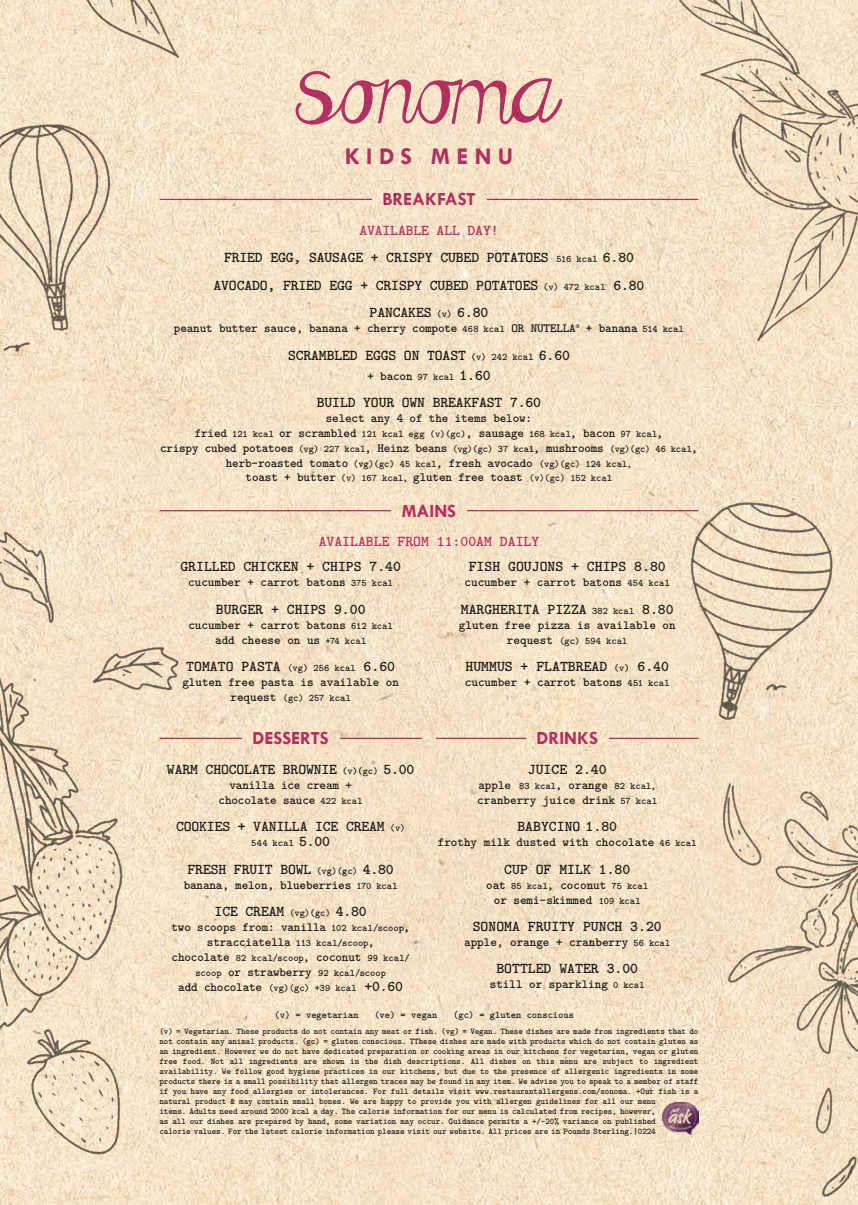
<style>
.page{position:relative;width:858px;height:1205px;background:#fff}
.page>*{position:absolute;margin:0;border:0;box-sizing:border-box;transform-origin:0 0}
.t1{font:700 24.25px "Tw Cen";letter-spacing:.265em;color:#b9377a}
.t2{font:700 18.75px "Tw Cen";color:#b9377a}
.t3{font:700 15px/27.4px "LM Mono Lt 10";letter-spacing:-.01em;color:#1d1d1b;text-align:center}
.t4{font:700 15px "LM Mono Lt 10";color:#b9377a}
.t5{font:700 12.5px/15px "LM Mono Lt 10";letter-spacing:-.01em;color:#1d1d1b;text-align:center}
.t6{font:700 10px/15px "LM Mono Lt 10";color:#1d1d1b;text-align:center}
.t7{font:700 8.75px/10px "LM Mono Lt 10";letter-spacing:-.015em;color:#1d1d1b}
.s1{color:#b9377a}
.s2{font-size:10px}
.s3{font-size:15px}
.s4{font-size:12.5px}
</style>
<div class="page">
<img style="left:0;top:0;width:857px;height:1205px">
<h1 class="t1" style="left:344px;top:141px;width:170px">KIDS MENU</h1>
<h2 class="t2" style="left:382px;top:188px;width:95px">BREAKFAST</h2>
<h3 class="t3" style="left:213px;top:216px;width:432px"><span class="s1">AVAILABLE ALL DAY!<br></span>FRIED EGG, SAUSAGE + CRISPY CUBED POTATOES <span class="s2">516 kcal</span> 6.80<br>AVOCADO, FRIED EGG + CRISPY CUBED POTATOES <span class="s2">(v) 472 kcal</span> 6.80<br>PANCAKES <span class="s2">(v)</span> 6.80</h3>
<h3 class="t5" style="left:174px;top:320px;width:511px">peanut butter sauce, banana + cherry compote <span class="s2">468 kcal</span> OR NUTELLA<sup>®</sup> + banana <span class="s2">514 kcal</span></h3>
<h3 class="t3" style="left:288px;top:340px;width:283px">SCRAMBLED EGGS ON TOAST <span class="s2">(v) 242 kcal</span> 6.60</h3>
<h3 class="t5" style="left:367px;top:368px;width:125px">+ bacon <span class="s2">97 kcal</span> <span class="s3">1.60</span></h3>
<h3 class="t3" style="left:317px;top:388px;width:226px">BUILD YOUR OWN BREAKFAST 7.60</h3>
<h3 class="t5" style="left:326px;top:410px;width:208px">select any 4 of the items below:</h3>
<p class="t6" style="left:195px;top:426px;width:470px"><span class="s4">fried</span> 121 kcal <span class="s4">or scrambled</span> 121 kcal egg (v)(gc)<span class="s4">, sausage</span> 168 kcal<span class="s4">, bacon</span> 97 kcal<span class="s4">,</span></p>
<h3 class="t5" style="left:160px;top:440px;width:539px">crispy cubed potatoes <span class="s2">(vg) 227 kcal</span>, Heinz beans <span class="s2">(vg)(gc) 37 kcal</span>, mushrooms <span class="s2">(vg)(gc) 46 kcal</span>, herb-roasted tomato <span class="s2">(vg)(gc) 45 kcal</span>, fresh avocado <span class="s2">(vg)(gc) 124 kcal,</span></h3>
<h3 class="t5" style="left:246px;top:469px;width:368px">toast + butter <span class="s2">(v) 167 kcal,</span> gluten free toast <span class="s2">(v)(gc) 152 kcal</span></h3>
<h2 class="t2" style="left:402px;top:499px;width:56px">MAINS</h2>
<h3 class="t4" style="left:318px;top:531px;width:222px">AVAILABLE FROM 11:00AM DAILY</h3>
<h3 class="t3" style="left:180px;top:552px;width:222px">GRILLED CHICKEN + CHIPS 7.40</h3>
<h3 class="t5" style="left:188px;top:574px;width:206px">cucumber + carrot batons <span class="s2">375 kcal</span></h3>
<h3 class="t3" style="left:216px;top:594px;width:151px">BURGER + CHIPS 9.00</h3>
<h3 class="t5" style="left:188px;top:617px;width:206px">cucumber + carrot batons <span class="s2">612 kcal </span>add cheese on us <span class="s2">+74 kcal</span></h3>
<h3 class="t3" style="left:186px;top:652px;width:210px">TOMATO PASTA <span class="s2">(vg) 256 kcal</span> 6.60</h3>
<h3 class="t5" style="left:182px;top:674px;width:218px">gluten free pasta is available on</h3>
<p class="t6" style="left:230px;top:690px;width:122px"><span class="s4">request</span> (gc) 257 kcal</p>
<h3 class="t3" style="left:468px;top:552px;width:198px">FISH GOUJONS + CHIPS 8.80</h3>
<h3 class="t5" style="left:464px;top:574px;width:207px">cucumber + carrot batons <span class="s2">454 kcal</span></h3>
<h3 class="t3" style="left:461px;top:594px;width:214px">MARGHERITA PIZZA <span class="s2">382 kcal</span> 8.80</h3>
<h3 class="t5" style="left:459px;top:617px;width:218px">gluten free pizza is available on</h3>
<p class="t6" style="left:507px;top:632px;width:122px"><span class="s4">request</span> (gc) 594 kcal</p>
<h3 class="t3" style="left:465px;top:652px;width:205px">HUMMUS + FLATBREAD <span class="s2">(v)</span> 6.40</h3>
<h3 class="t5" style="left:465px;top:674px;width:206px">cucumber + carrot batons <span class="s2">451 kcal</span></h3>
<h2 class="t2" style="left:252px;top:727px;width:78px">DESSERTS</h2>
<h2 class="t2" style="left:536px;top:727px;width:63px">DRINKS</h2>
<h3 class="t3" style="left:167px;top:754px;width:249px">WARM CHOCOLATE BROWNIE <span class="s2">(v)(gc)</span> 5.00</h3>
<h3 class="t5" style="left:219px;top:777px;width:146px">vanilla ice cream + chocolate sauce <span class="s2">422 kcal</span></h3>
<h3 class="t3" style="left:176px;top:812px;width:231px">COOKIES + VANILLA ICE CREAM <span class="s2">(v)</span></h3>
<p class="t6" style="left:251px;top:835px;width:80px">544 kcal <span class="s3">5.00</span></p>
<h3 class="t3" style="left:187px;top:854px;width:208px">FRESH FRUIT BOWL <span class="s2">(vg)(gc)</span> 4.80</h3>
<h3 class="t5" style="left:184px;top:876px;width:215px">banana, melon, blueberries <span class="s2">170 kcal</span></h3>
<h3 class="t3" style="left:215px;top:897px;width:154px">ICE CREAM <span class="s2">(vg)(gc)</span> 4.80</h3>
<h3 class="t5" style="left:171px;top:919px;width:240px">two scoops from: vanilla <span class="s2">102 kcal/scoop</span>, stracciatella <span class="s2">113 kcal/scoop</span>,</h3>
<p class="t6" style="left:171px;top:950px;width:240px"><span class="s4">chocolate</span> 82 kcal/scoop<span class="s4">, coconut</span> 99 kcal/ scoop <span class="s4">or strawberry</span> 92 kcal/scoop<br><span class="s4">add chocolate</span> (vg)(gc) +39 kcal <span class="s3">+0.60</span></p>
<p class="t7" style="left:159px;top:1026px;width:540px">(v) = Vegetarian. These products do not contain any meat or fish. (vg) = Vegan. These dishes are made from ingredients that do not contain any animal products. (gc) = gluten conscious. TThese dishes are made with products which do not contain gluten as an ingredient. However we do not have dedicated preparation or cooking areas in our kitchens for vegetarian, vegan or gluten free food. Not all ingredients are shown in the dish descriptions. All dishes on this menu are subject to ingredient availability. We follow good hygiene practices in our kitchens, but due to the presence of allergenic ingredients in some products there is a small possibility that allergen traces may be found in any item. We advise you to speak to a member of staff if you have any food allergies or intolerances. For full details visit www.restaurantallergens.com/sonoma. +Our fish is a natural product &amp; may contain small bones. We are happy to provide you with allergen guidelines for all our menu<br>items. Adults need around 2000 kcal a day. The calorie information for our menu is calculated from recipes, however,<br>as all our dishes are prepared by hand, some variation may occur. Guidance permits a +/-20% variance on published<br>calorie values. For the latest calorie information please visit our website. All prices are in Pounds Sterling.|0224</p>
<h3 class="t3" style="left:528px;top:754px;width:80px">JUICE 2.40</h3>
<p class="t6" style="left:478px;top:777px;width:179px"><span class="s4">apple</span> 83 kcal<span class="s4">, orange</span> 82 kcal,</p>
<h3 class="t5" style="left:477px;top:792px;width:181px">cranberry juice drink <span class="s2">57 kcal</span></h3>
<h3 class="t3" style="left:517px;top:812px;width:101px">BABYCINO 1.80</h3>
<h3 class="t5" style="left:438px;top:834px;width:260px">frothy milk dusted with chocolate <span class="s2">46 kcal</span></h3>
<h3 class="t3" style="left:504px;top:854px;width:128px">CUP OF MILK 1.80</h3>
<p class="t6" style="left:486px;top:877px;width:164px"><span class="s4">oat</span> 85 kcal<span class="s4">, coconut</span> 75 kcal</p>
<h3 class="t5" style="left:494px;top:891px;width:148px">or semi-skimmed <span class="s2">109 kcal</span></h3>
<h3 class="t3" style="left:472px;top:912px;width:190px">SONOMA FRUITY PUNCH 3.20</h3>
<h3 class="t5" style="left:464px;top:934px;width:208px">apple, orange + cranberry <span class="s2">56 kcal</span></h3>
<h3 class="t3" style="left:496px;top:954px;width:143px">BOTTLED WATER 3.00</h3>
<h3 class="t5" style="left:489px;top:976px;width:156px">still or sparkling <span class="s2">0 kcal</span></h3>
<p class="t6" style="left:274px;top:1007px;width:85px">(v) = vegetarian</p>
<p class="t6" style="left:374px;top:1007px;width:64px">(ve) = vegan</p>
<p class="t6" style="left:453px;top:1007px;width:122px">(gc) = gluten conscious</p>
</div>
